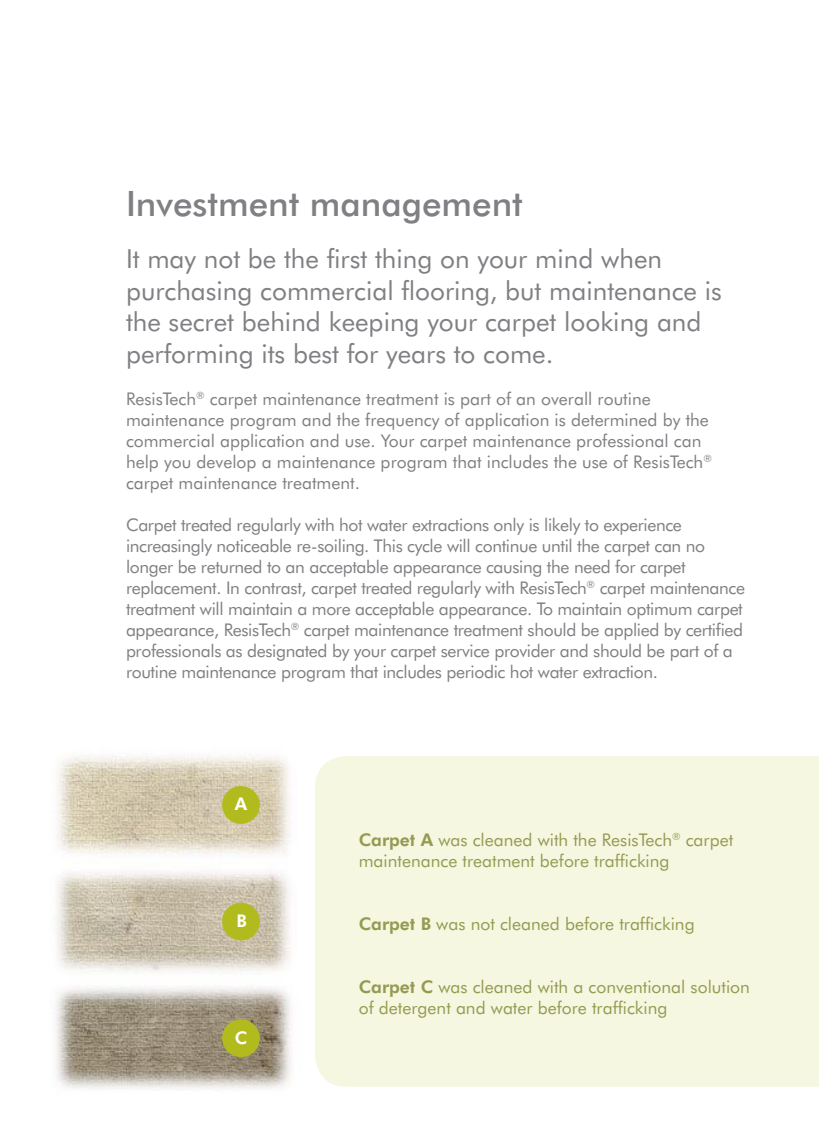
<style>
.page{position:relative;width:819px;height:1134px;background:#fff}
.page>*{position:absolute;margin:0;border:0;box-sizing:border-box;transform-origin:0 0}
.t1{font:500 35px "Futura BT";color:#807f83}
.t2{font:26.25px/31.5px "Futura BT";color:#807f83}
.t3{font:17.5px/21px "Futura BT";letter-spacing:-.02em;color:#807f83}
.t4{font:17.5px/21px "Futura BT";color:#807f83}
.t5{font:17.5px/21px "Futura BT";color:#949b51}
.t6{font:800 17.5px "Futura BT";color:#fff}
.s1{font-weight:800}
</style>
<div class="page">
<div style="left:315px;top:756px;width:504px;height:331px;background:#f6f7e0"></div>
<img style="left:56px;top:755px;width:236px;height:334px">
<div style="left:222px;top:786px;width:38px;height:38px;background:#b2bb1e;border-radius:50%"></div>
<div style="left:222px;top:1019px;width:38px;height:38px;background:#b2bb1e;border-radius:50%"></div>
<div style="left:222px;top:903px;width:38px;height:37px;background:#b2bb1e;border-radius:50%"></div>
<h1 class="t1" style="left:126px;top:182px;width:398px">Investment management</h1>
<h2 class="t2" style="left:126px;top:243px;width:597px">It may not be the first thing on your mind when purchasing commercial flooring, but maintenance is the secret behind keeping your carpet looking and performing its best for years to come.</h2>
<p class="t4" style="left:126px;top:388px;width:587px">ResisTech<sup>®</sup> carpet maintenance treatment is part of an overall routine maintenance program and the frequency of application is determined by the commercial application and use. Your carpet maintenance professional can help you develop a maintenance program that includes the use of ResisTech<sup>® </sup>carpet maintenance treatment.</p>
<p class="t3" style="left:126px;top:514px;width:621px">Carpet treated regularly with hot water extractions only is likely to experience increasingly noticeable re-soiling. This cycle will continue until the carpet can no longer be returned to an acceptable appearance causing the need for carpet replacement. In contrast, carpet treated regularly with ResisTech<sup>®</sup> carpet maintenance treatment will maintain a more acceptable appearance. To maintain optimum carpet appearance, ResisTech<sup>®</sup> carpet maintenance treatment should be applied by certified professionals as designated by your carpet service provider and should be part of a routine maintenance program that includes periodic hot water extraction.</p>
<p class="t6" style="left:235px;top:793px;width:14px">A</p>
<p class="t6" style="left:236px;top:910px;width:12px">B</p>
<p class="t6" style="left:235px;top:1027px;width:14px">C</p>
<p class="t5" style="left:359px;top:829px;width:376px"><span class="s1">Carpet A</span> was cleaned with the ResisTech<sup>®</sup> carpet maintenance treatment before trafficking</p>
<p class="t5" style="left:359px;top:913px;width:337px"><span class="s1">Carpet B</span> was not cleaned before trafficking</p>
<p class="t5" style="left:359px;top:976px;width:393px"><span class="s1">Carpet C</span> was cleaned with a conventional solution of detergent and water before trafficking</p>
</div>
